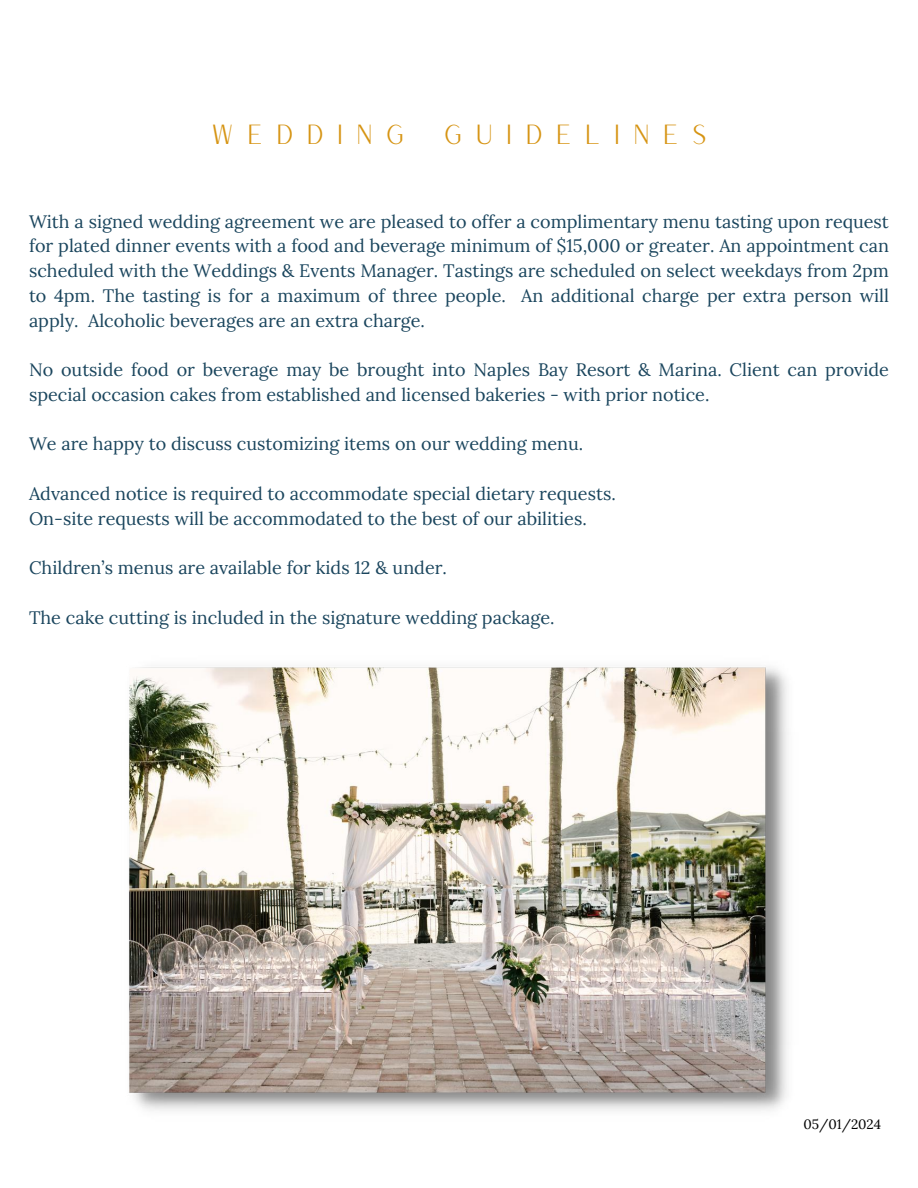
<style>
.page{position:relative;width:918px;height:1188px;background:#fff}
.page>*{position:absolute;margin:0;border:0;box-sizing:border-box;transform-origin:0 0}
.t1{font:27px "Versailles";letter-spacing:.45em;color:#d69413}
.t2{font:18px/24.8px "Lora";color:#1a455d}
.t3{font:13.5px "Lora";color:#000}
</style>
<div class="page">
<img style="left:129px;top:667px;width:659px;height:444px">
<h1 class="t1" style="left:211px;top:117px;width:196px">WEDDING</h1>
<h1 class="t1" style="left:443px;top:117px;width:265px">GUIDELINES</h1>
<p class="t2" style="left:29px;top:209px;width:861px;text-align:justify">With a signed wedding agreement we are pleased to offer a complimentary menu tasting upon request for plated dinner events with a food and beverage minimum of $15,000 or greater. An appointment can scheduled with the Weddings &amp; Events Manager. Tastings are scheduled on select weekdays from 2pm to 4pm. The tasting is for a maximum of three people. An additional charge per extra person will apply. Alcoholic beverages are an extra charge.</p>
<p class="t2" style="left:29px;top:357px;width:861px">No outside food or beverage may be brought into Naples Bay Resort &amp; Marina. Client can provide special occasion cakes from established and licensed bakeries - with prior notice.</p>
<p class="t2" style="left:29px;top:431px;width:556px">We are happy to discuss customizing items on our wedding menu.</p>
<p class="t2" style="left:29px;top:481px;width:588px">Advanced notice is required to accommodate special dietary requests.<br>On-site requests will be accommodated to the best of our abilities.</p>
<p class="t2" style="left:29px;top:555px;width:419px">Children’s menus are available for kids 12 &amp; under.</p>
<p class="t2" style="left:29px;top:605px;width:527px">The cake cutting is included in the signature wedding package.</p>
<p class="t3" style="left:803px;top:1115px;width:79px">05/01/2024</p>
</div>
